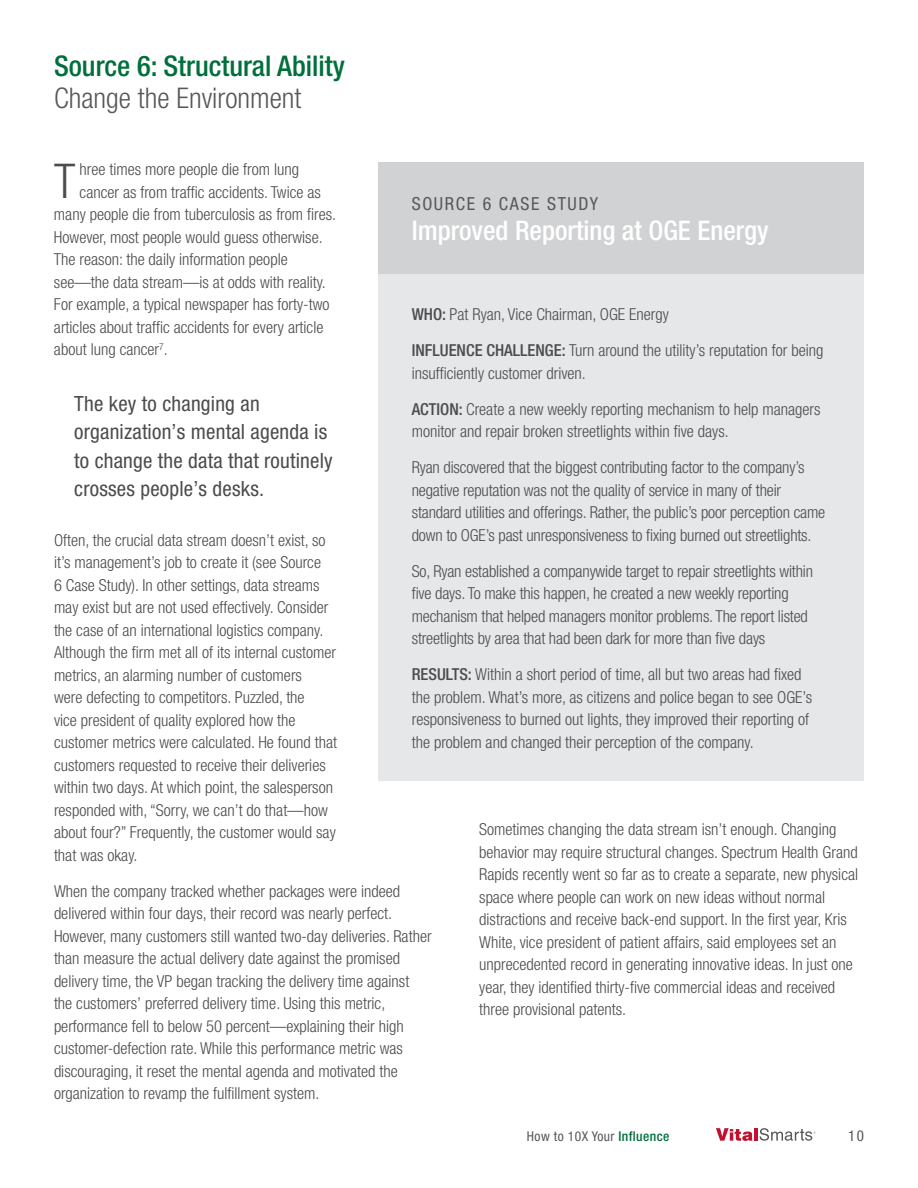
<style>
.page{position:relative;width:918px;height:1188px;background:#fff}
.page>*{position:absolute;margin:0;border:0;box-sizing:border-box;transform-origin:0 0}
.t1{font:300 condensed 48px "Helvetica Neue";color:#4b4c4d}
.t2{font:500 condensed 28.5px "Helvetica Neue";color:#006f3c}
.t3{font:300 condensed 28.5px "Helvetica Neue";color:#57585a}
.t4{font:500 condensed 27px "Helvetica Neue";color:#fff}
.t5{font:condensed 21px/28.5px "Helvetica Neue";letter-spacing:.01em;color:#4b4c4d}
.t6{font:condensed 18px "Helvetica Neue";letter-spacing:.09em;color:#57585a}
.t7{font:300 condensed 16.5px/22.5px "Helvetica Neue";color:#4b4c4d}
.t8{font:condensed 15px "Helvetica Neue";color:#57585a}
.t9{font:condensed 13.5px "Helvetica Neue";letter-spacing:.03em;color:#57585a}
.s1{font-weight:500}
.s2{font-weight:500;color:#006f3c}
</style>
<div class="page">
<svg style="left:716px;top:1128px;width:37px;height:13px"></svg>
<hr style="left:754px;top:1128px;width:4px;height:13px;background:#c3102f">
<svg style="left:760px;top:1128px;width:55px;height:13px"></svg>
<div style="left:378px;top:164px;width:486px;height:617px;background:#e6e7e9"></div>
<div style="left:378px;top:162px;width:486px;height:111px;background:#d1d2d4"></div>
<h2 class="t2" style="left:54px;top:49px;width:292px">Source 6: Structural Ability</h2>
<h2 class="t3" style="left:54px;top:81px;width:249px">Change the Environment</h2>
<h1 class="t1" style="left:54px;top:153px;width:23px">T</h1>
<p class="t7" style="left:80px;top:158px;width:221px">hree times more people die from lung</p>
<p class="t7" style="left:80px;top:180px;width:243px">cancer as from traffic accidents. Twice as</p>
<p class="t7" style="left:54px;top:203px;width:284px">many people die from tuberculosis as from fires.</p>
<p class="t7" style="left:54px;top:225px;width:270px">However, most people would guess otherwise.</p>
<p class="t7" style="left:54px;top:248px;width:235px">The reason: the daily information people</p>
<p class="t7" style="left:54px;top:270px;width:273px">see—the data stream—is at odds with reality.</p>
<p class="t7" style="left:54px;top:293px;width:277px">For example, a typical newspaper has forty-two</p>
<p class="t7" style="left:54px;top:315px;width:271px">articles about traffic accidents for every article</p>
<p class="t7" style="left:54px;top:338px;width:115px">about lung cancer<sup>7</sup>.</p>
<p class="t5" style="left:74px;top:389px;width:260px">The key to changing an organization’s mental agenda is to change the data that routinely crosses people’s desks.</p>
<p class="t7" style="left:54px;top:528px;width:285px">Often, the crucial data stream doesn’t exist, so it’s management’s job to create it (see Source<br>6 Case Study). In other settings, data streams may exist but are not used effectively. Consider the case of an international logistics company.<br>Although the firm met all of its internal customer metrics, an alarming number of customers<br>were defecting to competitors. Puzzled, the<br>vice president of quality explored how the customer metrics were calculated. He found that customers requested to receive their deliveries within two days. At which point, the salesperson responded with, “Sorry, we can’t do that—how about four?” Frequently, the customer would say that was okay.</p>
<p class="t7" style="left:54px;top:880px;width:379px">When the company tracked whether packages were indeed delivered within four days, their record was nearly perfect.<br>However, many customers still wanted two-day deliveries. Rather than measure the actual delivery date against the promised delivery time, the VP began tracking the delivery time against the customers’ preferred delivery time. Using this metric, performance fell to below 50 percent—explaining their high customer-defection rate. While this performance metric was discouraging, it reset the mental agenda and motivated the organization to revamp the fulfillment system.</p>
<p class="t6" style="left:412px;top:193px;width:187px">Source 6 Case Study</p>
<h3 class="t4" style="left:412px;top:214px;width:358px">Improved Reporting at OGE Energy</h3>
<p class="t7" style="left:412px;top:296px;width:413px;line-height:36px"><span class="s1">WHO:</span> Pat Ryan, Vice Chairman, OGE Energy<br><span class="s1">INFLUENCE CHALLENGE:</span> Turn around the utility’s reputation for being</p>
<p class="t7" style="left:412px;top:355px;width:410px;line-height:36px">insufficiently customer driven.<br><span class="s1">ACTION:</span> Create a new weekly reporting mechanism to help managers</p>
<p class="t7" style="left:412px;top:413px;width:394px;line-height:36px">monitor and repair broken streetlights within five days.<br>Ryan discovered that the biggest contributing factor to the company’s</p>
<p class="t7" style="left:412px;top:478px;width:415px">negative reputation was not the quality of service in many of their standard utilities and offerings. Rather, the public’s poor perception came down to OGE’s past unresponsiveness to fixing burned out streetlights.</p>
<p class="t7" style="left:412px;top:559px;width:403px">So, Ryan established a companywide target to repair streetlights within five days. To make this happen, he created a new weekly reporting mechanism that helped managers monitor problems. The report listed streetlights by area that had been dark for more than five days</p>
<p class="t7" style="left:412px;top:663px;width:402px"><span class="s1">RESULTS:</span> Within a short period of time, all but two areas had fixed the problem. What’s more, as citizens and police began to see OGE’s responsiveness to burned out lights, they improved their reporting of the problem and changed their perception of the company.</p>
<p class="t7" style="left:479px;top:818px;width:380px">Sometimes changing the data stream isn’t enough. Changing behavior may require structural changes. Spectrum Health Grand Rapids recently went so far as to create a separate, new physical space where people can work on new ideas without normal distractions and receive back-end support. In the first year, Kris White, vice president of patient affairs, said employees set an unprecedented record in generating innovative ideas. In just one year, they identified thirty-five commercial ideas and received three provisional patents.</p>
<p class="t9" style="left:527px;top:1128px;width:144px">How to 10X Your <span class="s2">Influence</span></p>
<p class="t8" style="left:848px;top:1127px;width:17px">10</p>
</div>
